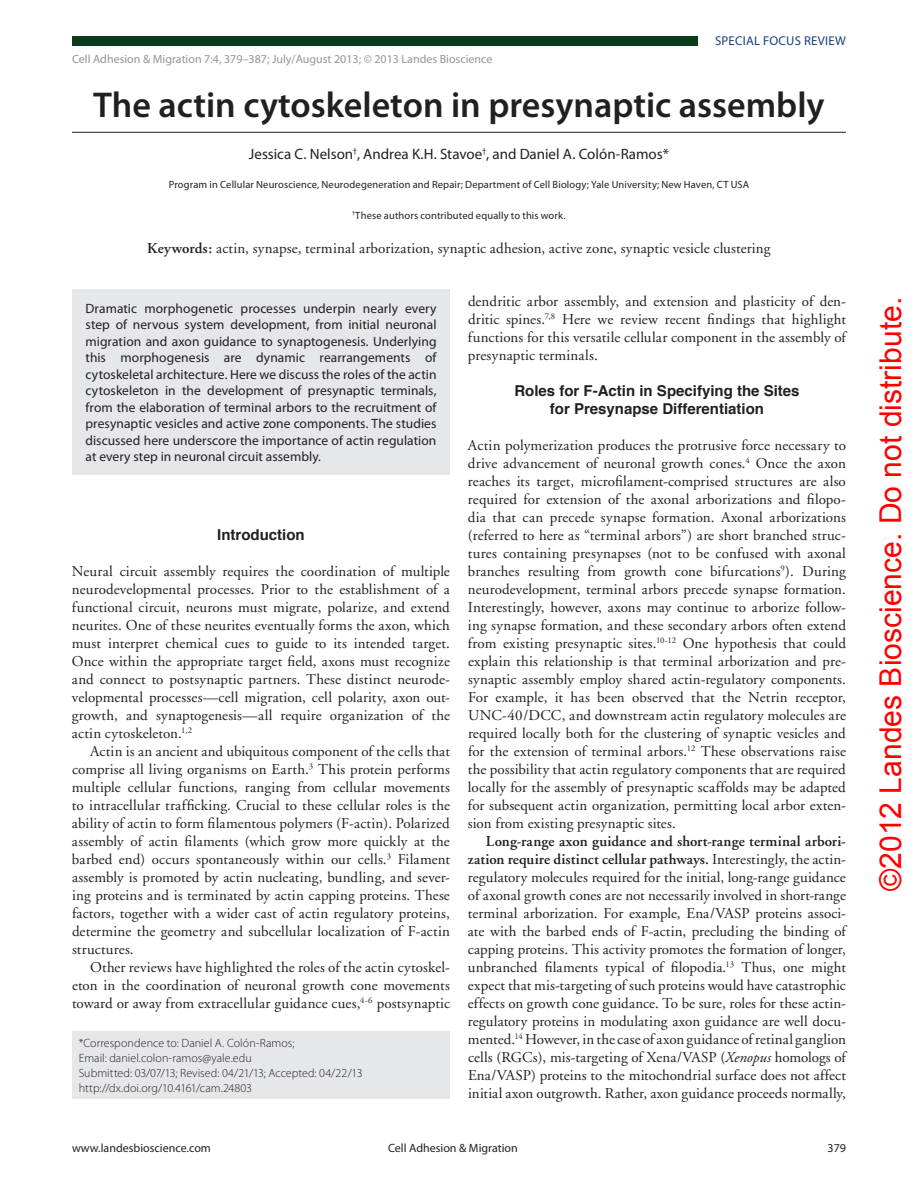
<style>
.page{position:relative;width:918px;height:1188px;background:#fff}
.page>*{position:absolute;margin:0;border:0;box-sizing:border-box;transform-origin:0 0}
.t1{font:600 36px "Myriad Pro";color:#231f20}
.t2{font:30.15px "Arial";color:#f00}
.t3{font:15px/18px "Adobe Garamond";letter-spacing:.01em;color:#231f20;text-align:justify}
.t4{font:700 15px/18px "Helvetica";color:#231f20;text-align:center}
.t5{font:15px "Myriad Pro";color:#231f20}
.t6{font:13.5px/16.5px "Myriad Pro";letter-spacing:.005em;color:#231f20;text-align:justify}
.t7{font:12.75px "Myriad Pro";letter-spacing:.02em;color:#193f7c}
.t8{font:300 12px/15px "Myriad Pro";letter-spacing:.005em;color:#231f20}
.t9{font:12px "Myriad Pro";color:#939598}
.t10{font:12px "Myriad Pro";color:#231f20}
.t11{font:10.5px "Myriad Pro";letter-spacing:.015em;color:#231f20}
.s1{font-weight:600}
.s2{font-style:italic}
</style>
<div class="page">
<div style="left:72px;top:36px;width:626px;height:10px;background:#0b3b1c"></div>
<div style="left:72px;top:1031px;width:378px;height:68px;background:#e6e7e9"></div>
<div style="left:72px;top:289px;width:378px;height:186px;background:#e6e7e9"></div>
<hr style="left:72px;top:132px;width:774px;height:1px;background:#231f20">
<p class="t9" style="left:72px;top:52px;width:422px">Cell Adhesion &amp; Migration 7:4, 379–387; July/August 2013; © 2013 Landes Bioscience</p>
<p class="t7" style="left:715px;top:33px;width:132px">Special Focus Review</p>
<h1 class="t1" style="left:93px;top:82px;width:733px">The actin cytoskeleton in presynaptic assembly</h1>
<p class="t5" style="left:249px;top:145px;width:422px">Jessica C. Nelson<sup>†</sup>, Andrea K.H. Stavoe<sup>†</sup>, and Daniel A. Colón-Ramos*</p>
<p class="t11" style="left:169px;top:178px;width:581px">Program in Cellular Neuroscience, Neurodegeneration and Repair; Department of Cell Biology; Yale University; New Haven, CT USA</p>
<p class="t11" style="left:352px;top:209px;width:215px"><sup>†</sup>These authors contributed equally to this work.</p>
<p class="t3" style="left:147px;top:240px;width:625px"><span class="s1">Keywords:</span> actin, synapse, terminal arborization, synaptic adhesion, active zone, synaptic vesicle clustering</p>
<p class="t3" style="left:468px;top:293px;width:380px">dendritic arbor assembly, and extension and plasticity of den&shy;dritic spines.<sup>7,8</sup> Here we review recent findings that highlight functions for this versatile cellular component in the assembly of presynaptic terminals.</p>
<p class="t4" style="left:514px;top:383px;width:287px">Roles for F-Actin in Specifying the Sites for Presynapse Differentiation</p>
<p class="t3" style="left:468px;top:437px;width:380px">Actin polymerization produces the protrusive force necessary to drive advancement of neuronal growth cones.<sup>4</sup> Once the axon reaches its target, microfilament-comprised structures are also required for extension of the axonal arborizations and filopo&shy;dia that can precede synapse formation. Axonal arborizations (referred to here as “terminal arbors”) are short branched struc&shy;tures containing presynapses (not to be confused with axonal branches resulting from growth cone bifurcations<sup>9</sup>). During neurodevelopment, terminal arbors precede synapse formation.<br>Interestingly, however, axons may continue to arborize follow&shy;ing synapse formation, and these secondary arbors often extend from existing presynaptic sites.<sup>10-12</sup> One hypothesis that could explain this relationship is that terminal arborization and pre&shy;synaptic assembly employ shared actin-regulatory components.<br>For example, it has been observed that the Netrin receptor, UNC-40/DCC, and downstream actin regulatory molecules are required locally both for the clustering of synaptic vesicles and for the extension of terminal arbors.<sup>12</sup> These observations raise the possibility that actin regulatory components that are required locally for the assembly of presynaptic scaffolds may be adapted for subsequent actin organization, permitting local arbor exten&shy;sion from existing presynaptic sites.</p>
<p class="t3" style="left:468px;top:833px;width:380px;text-indent:18px"><span class="s1">Long-range axon guidance and short-range terminal arbori&shy;zation require distinct cellular pathways.</span> Interestingly, the actin&shy;regulatory molecules required for the initial, long-range guidance of axonal growth cones are not necessarily involved in short-range terminal arborization. For example, Ena/VASP proteins associ&shy;ate with the barbed ends of F-actin, precluding the binding of capping proteins. This activity promotes the formation of longer, unbranched filaments typical of filopodia.<sup>13</sup> Thus, one might expect that mis-targeting of such proteins would have catastrophic effects on growth cone guidance. To be sure, roles for these actin&shy;regulatory proteins in modulating axon guidance are well docu&shy;mented.<sup>14</sup> However, in the case of axon guidance of retinal ganglion cells (RGCs), mis-targeting of Xena/VASP (<span class="s2">Xenopus</span> homologs of Ena/VASP) proteins to the mitochondrial surface does not affect initial axon outgrowth. Rather, axon guidance proceeds normally,</p>
<p class="t6" style="left:86px;top:300px;width:353px">Dramatic morphogenetic processes underpin nearly every step of nervous system development, from initial neuronal migration and axon guidance to synaptogenesis. Underlying this morphogenesis are dynamic rearrangements of cytoskeletal architecture. Here we discuss the roles of the actin cytoskeleton in the development of presynaptic terminals, from the elaboration of terminal arbors to the recruitment of presynaptic vesicles and active zone components. The studies discussed here underscore the importance of actin regulation at every step in neuronal circuit assembly.</p>
<p class="t4" style="left:217px;top:527px;width:89px">Introduction</p>
<p class="t3" style="left:72px;top:563px;width:380px">Neural circuit assembly requires the coordination of multiple neurodevelopmental processes. Prior to the establishment of a functional circuit, neurons must migrate, polarize, and extend neurites. One of these neurites eventually forms the axon, which must interpret chemical cues to guide to its intended target.<br>Once within the appropriate target field, axons must recognize and connect to postsynaptic partners. These distinct neurode&shy;velopmental processes—cell migration, cell polarity, axon out&shy;growth, and synaptogenesis—all require organization of the actin cytoskeleton.<sup>1,2</sup></p>
<p class="t3" style="left:72px;top:743px;width:380px;text-indent:18px">Actin is an ancient and ubiquitous component of the cells that comprise all living organisms on Earth.<sup>3</sup> This protein performs multiple cellular functions, ranging from cellular movements to intracellular trafficking. Crucial to these cellular roles is the ability of actin to form filamentous polymers (F-actin). Polarized assembly of actin filaments (which grow more quickly at the barbed end) occurs spontaneously within our cells.<sup>3</sup> Filament assembly is promoted by actin nucleating, bundling, and sever&shy;ing proteins and is terminated by actin capping proteins. These factors, together with a wider cast of actin regulatory proteins, determine the geometry and subcellular localization of F-actin structures.</p>
<p class="t3" style="left:72px;top:959px;width:379px;text-indent:18px">Other reviews have highlighted the roles of the actin cytoskel&shy;eton in the coordination of neuronal growth cone movements toward or away from extracellular guidance cues,<sup>4-6</sup> postsynaptic</p>
<p class="t8" style="left:79px;top:1035px;width:285px">*Correspondence to: Daniel A. Colón-Ramos;<br>Email: daniel.colon-ramos@yale.edu<br>Submitted: 03/07/13; Revised: 04/21/13; Accepted: 04/22/13 http://dx.doi.org/10.4161/cam.24803</p>
<p class="t10" style="left:72px;top:1141px;width:140px">www.landesbioscience.com</p>
<p class="t10" style="left:388px;top:1141px;width:131px">Cell Adhesion &amp; Migration</p>
<p class="t10" style="left:828px;top:1141px;width:20px">379</p>
<h2 class="t2" style="left:871px;top:891px;width:595px;rotate:-90deg">©2012 Landes Bioscience. Do not distribute.</h2>
</div>
